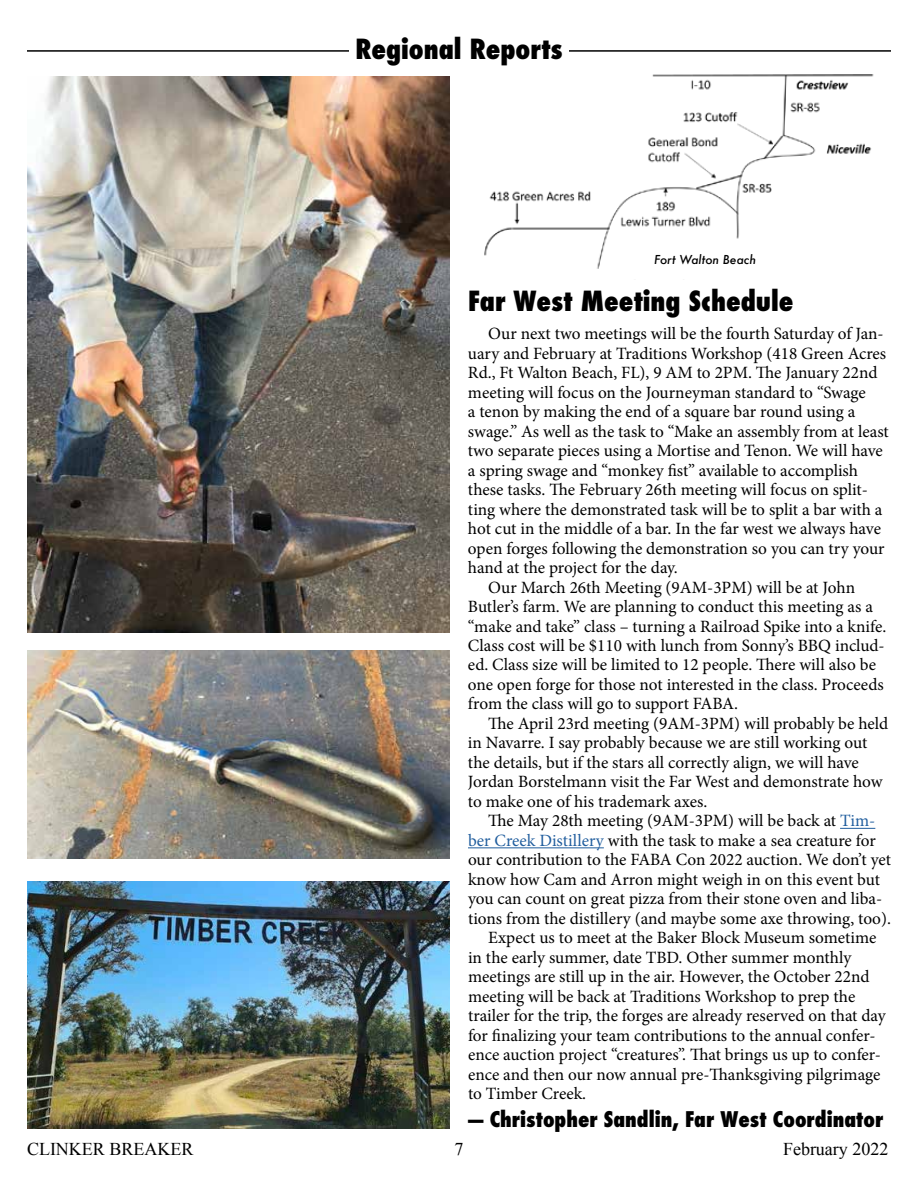
<style>
.page{position:relative;width:918px;height:1188px;background:#fff}
.page>*{position:absolute;margin:0;border:0;box-sizing:border-box;transform-origin:0 0}
.t1{font:800 condensed 27px "Futura";color:#000}
.t2{font:800 condensed 21px "Futura";color:#000}
.t3{font:18px "Times New Roman";color:#000}
.t4{font:17.25px "Minion Pro";letter-spacing:-.005em;color:#000}
.t5{font:italic 500 12px "Futura";color:#000}
.s1{color:#215e9e}
</style>
<div class="page">
<img style="left:484px;top:74px;width:390px;height:195px">
<hr style="left:840px;top:828px;width:35px;height:1px;background:#215e9e">
<hr style="left:468px;top:847px;width:136px;height:1px;background:#215e9e">
<hr style="left:27px;top:50px;width:864px;height:2px;background:#000">
<div style="left:349px;top:40px;width:219px;height:21px;background:#fff"></div>
<img style="left:27px;top:881px;width:423px;height:248px">
<img style="left:27px;top:77px;width:423px;height:556px">
<img style="left:27px;top:650px;width:423px;height:209px">
<h1 class="t1" style="left:355px;top:31px;width:209px">Regional Reports</h1>
<p class="t5" style="left:654px;top:251px;width:104px">Fort Walton Beach</p>
<h1 class="t1" style="left:468px;top:282px;width:327px">Far West Meeting Schedule</h1>
<p class="t4" style="left:488px;top:322px;width:397px">Our next two meetings will be the fourth Saturday of Jan-</p>
<p class="t4" style="left:468px;top:342px;width:420px">uary and February at Traditions Workshop (418 Green Acres</p>
<p class="t4" style="left:468px;top:361px;width:411px">Rd., Ft Walton Beach, FL), 9 AM to 2PM. The January 22nd</p>
<p class="t4" style="left:468px;top:381px;width:399px">meeting will focus on the Journeyman standard to “Swage</p>
<p class="t4" style="left:468px;top:400px;width:389px">a tenon by making the end of a square bar round using a</p>
<p class="t4" style="left:468px;top:420px;width:422px">swage.” As well as the task to “Make an assembly from at least</p>
<p class="t4" style="left:468px;top:439px;width:416px">two separate pieces using a Mortise and Tenon. We will have</p>
<p class="t4" style="left:468px;top:459px;width:392px">a spring swage and “monkey fist” available to accomplish</p>
<p class="t4" style="left:468px;top:478px;width:402px">these tasks. The February 26th meeting will focus on split-</p>
<p class="t4" style="left:468px;top:497px;width:416px">ting where the demonstrated task will be to split a bar with a</p>
<p class="t4" style="left:468px;top:517px;width:415px">hot cut in the middle of a bar. In the far west we always have</p>
<p class="t4" style="left:468px;top:536px;width:418px">open forges following the demonstration so you can try your</p>
<p class="t4" style="left:468px;top:556px;width:211px">hand at the project for the day.</p>
<p class="t4" style="left:488px;top:575px;width:368px">Our March 26th Meeting (9AM-3PM) will be at John</p>
<p class="t4" style="left:468px;top:595px;width:406px">Butler’s farm. We are planning to conduct this meeting as a</p>
<p class="t4" style="left:468px;top:614px;width:420px">“make and take” class – turning a Railroad Spike into a knife.</p>
<p class="t4" style="left:468px;top:634px;width:418px">Class cost will be $110 with lunch from Sonny’s BBQ includ-</p>
<p class="t4" style="left:468px;top:653px;width:410px">ed. Class size will be limited to 12 people. There will also be</p>
<p class="t4" style="left:468px;top:673px;width:417px">one open forge for those not interested in the class. Proceeds</p>
<p class="t4" style="left:468px;top:692px;width:272px">from the class will go to support FABA.</p>
<p class="t4" style="left:488px;top:712px;width:402px">The April 23rd meeting (9AM-3PM) will probably be held</p>
<p class="t4" style="left:468px;top:731px;width:401px">in Navarre. I say probably because we are still working out</p>
<p class="t4" style="left:468px;top:751px;width:392px">the details, but if the stars all correctly align, we will have</p>
<p class="t4" style="left:468px;top:770px;width:416px">Jordan Borstelmann visit the Far West and demonstrate how</p>
<p class="t4" style="left:468px;top:790px;width:241px">to make one of his trademark axes.</p>
<p class="t4" style="left:488px;top:809px;width:389px">The May 28th meeting (9AM-3PM) will be back at <span class="s1">Tim-</span></p>
<p class="t4" style="left:468px;top:829px;width:409px"><span class="s1">ber Creek Distillery</span> with the task to make a sea creature for</p>
<p class="t4" style="left:468px;top:848px;width:425px">our contribution to the FABA Con 2022 auction. We don’t yet</p>
<p class="t4" style="left:468px;top:868px;width:414px">know how Cam and Arron might weigh in on this event but</p>
<p class="t4" style="left:468px;top:887px;width:416px">you can count on great pizza from their stone oven and liba-</p>
<p class="t4" style="left:468px;top:907px;width:425px">tions from the distillery (and maybe some axe throwing, too).</p>
<p class="t4" style="left:488px;top:926px;width:390px">Expect us to meet at the Baker Block Museum sometime</p>
<p class="t4" style="left:468px;top:946px;width:385px">in the early summer, date TBD. Other summer monthly</p>
<p class="t4" style="left:468px;top:965px;width:403px">meetings are still up in the air. However, the October 22nd</p>
<p class="t4" style="left:468px;top:985px;width:389px">meeting will be back at Traditions Workshop to prep the</p>
<p class="t4" style="left:468px;top:1004px;width:419px">trailer for the trip, the forges are already reserved on that day</p>
<p class="t4" style="left:468px;top:1024px;width:409px">for finalizing your team contributions to the annual confer-</p>
<p class="t4" style="left:468px;top:1043px;width:415px">ence auction project “creatures”. That brings us up to confer-</p>
<p class="t4" style="left:468px;top:1063px;width:414px">ence and then our now annual pre-Thanksgiving pilgrimage</p>
<p class="t4" style="left:468px;top:1082px;width:120px">to Timber Creek.</p>
<p class="t2" style="left:468px;top:1105px;width:417px">— Christopher Sandlin, Far West Coordinator</p>
<p class="t3" style="left:27px;top:1137px;width:168px">CLINKER BREAKER</p>
<p class="t3" style="left:783px;top:1137px;width:107px">February 2022</p>
<p class="t3" style="left:454px;top:1137px;width:10px">7</p>
</div>
